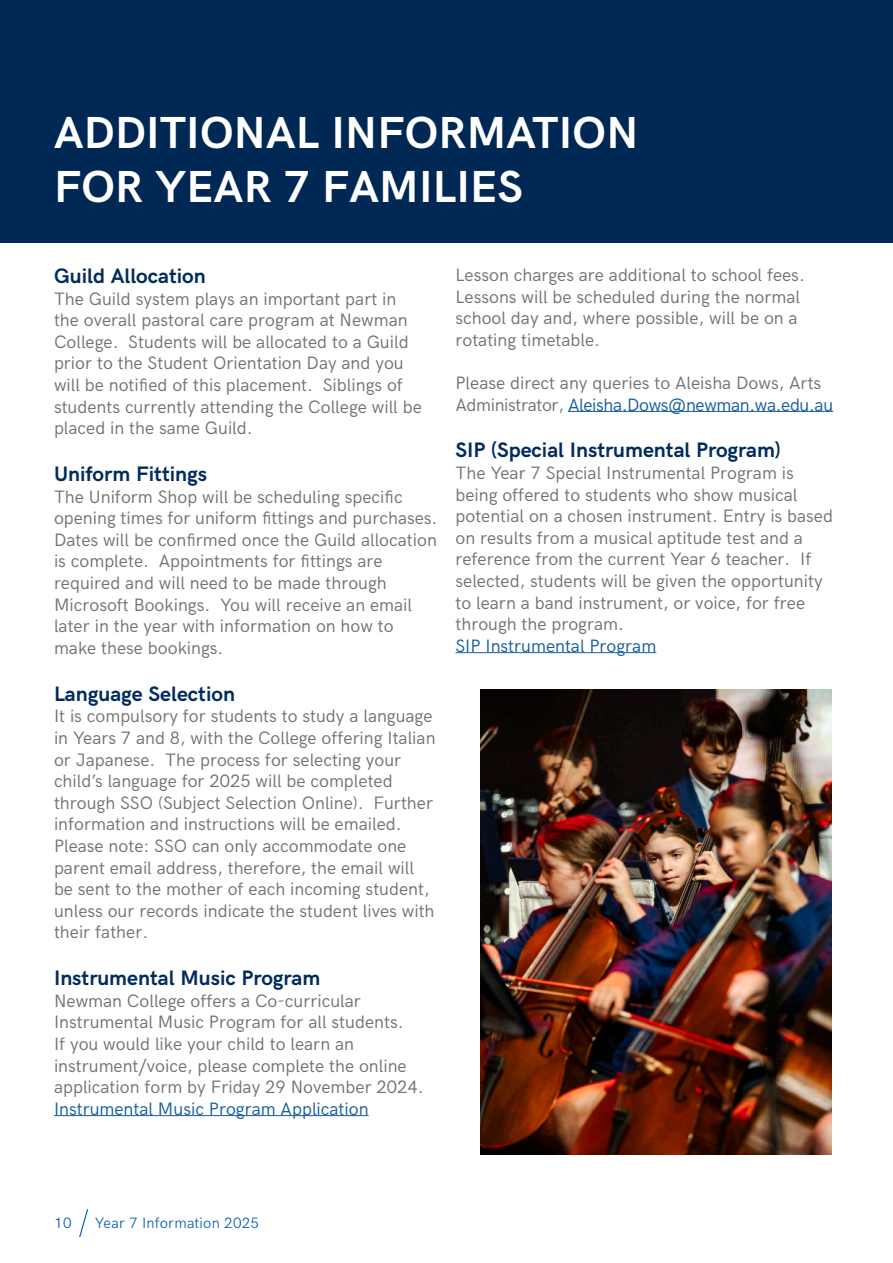
<style>
.page{position:relative;width:893px;height:1263px;background:#fff}
.page>*{position:absolute;margin:0;border:0;box-sizing:border-box;transform-origin:0 0}
.t1{font:700 45px/54px "HK Grotesk";letter-spacing:.005em;color:#fff}
.t2{font:700 21px "HK Grotesk";color:#002c5d}
.t3{font:18px/21.6px "HK Grotesk";color:#707372}
.t4{font:18px "HK Grotesk";color:#175d9e}
.t5{font:300 15px "HK Grotesk";letter-spacing:.01em;color:#0057b8}
.s1{color:#175d9e}
</style>
<div class="page">
<svg style="left:79px;top:1209px;width:10px;height:29px"></svg>
<div style="left:0;top:0;width:893px;height:242px;background:#002855"></div>
<hr style="left:54px;top:1115px;width:315px;height:1px;background:#175d9e">
<hr style="left:568px;top:411px;width:265px;height:1px;background:#175d9e">
<hr style="left:455px;top:652px;width:201px;height:1px;background:#175d9e">
<img style="left:480px;top:689px;width:351px;height:465px">
<h1 class="t1" style="left:54px;top:109px;width:586px">ADDITIONAL INFORMATION<br>FOR YEAR 7 FAMILIES</h1>
<p class="t2" style="left:54px;top:267px;width:153px">Guild Allocation</p>
<p class="t3" style="left:54px;top:289px;width:369px">The Guild system plays an important part in the overall pastoral care program at Newman College. Students will be allocated to a Guild prior to the Student Orientation Day and you will be notified of this placement. Siblings of students currently attending the College will be placed in the same Guild.</p>
<p class="t2" style="left:54px;top:465px;width:155px">Uniform Fittings</p>
<p class="t3" style="left:54px;top:487px;width:385px">The Uniform Shop will be scheduling specific opening times for uniform fittings and purchases.<br>Dates will be confirmed once the Guild allocation is complete. Appointments for fittings are required and will need to be made through Microsoft Bookings. You will receive an email later in the year with information on how to make these bookings.</p>
<p class="t2" style="left:54px;top:685px;width:183px">Language Selection</p>
<p class="t3" style="left:54px;top:707px;width:383px">It is compulsory for students to study a language in Years 7 and 8, with the College offering Italian or Japanese. The process for selecting your child’s language for 2025 will be completed through SSO (Subject Selection Online). Further information and instructions will be emailed.<br>Please note: SSO can only accommodate one parent email address, therefore, the email will be sent to the mother of each incoming student, unless our records indicate the student lives with their father.</p>
<p class="t2" style="left:54px;top:969px;width:268px">Instrumental Music Program</p>
<p class="t3" style="left:54px;top:991px;width:371px">Newman College offers a Co-curricular Instrumental Music Program for all students.<br>If you would like your child to learn an instrument/voice, please complete the online application form by Friday 29 November 2024.</p>
<p class="t4" style="left:54px;top:1101px;width:316px">Instrumental Music Program Application</p>
<p class="t3" style="left:455px;top:265px;width:351px">Lesson charges are additional to school fees.<br>Lessons will be scheduled during the normal school day and, where possible, will be on a rotating timetable.</p>
<p class="t3" style="left:455px;top:373px;width:379px">Please direct any queries to Aleisha Dows, Arts<br>Administrator, <span class="s1">Aleisha.Dows@newman.wa.edu.au</span></p>
<p class="t2" style="left:455px;top:442px;width:327px">SIP (Special Instrumental Program)</p>
<p class="t3" style="left:455px;top:463px;width:379px">The Year 7 Special Instrumental Program is being offered to students who show musical potential on a chosen instrument. Entry is based on results from a musical aptitude test and a reference from the current Year 6 teacher. If selected, students will be given the opportunity to learn a band instrument, or voice, for free through the program.</p>
<p class="t4" style="left:455px;top:638px;width:202px">SIP Instrumental Program</p>
<p class="t5" style="left:54px;top:1217px;width:19px">10</p>
<p class="t5" style="left:95px;top:1214px;width:166px">Year 7 Information 2025</p>
</div>
